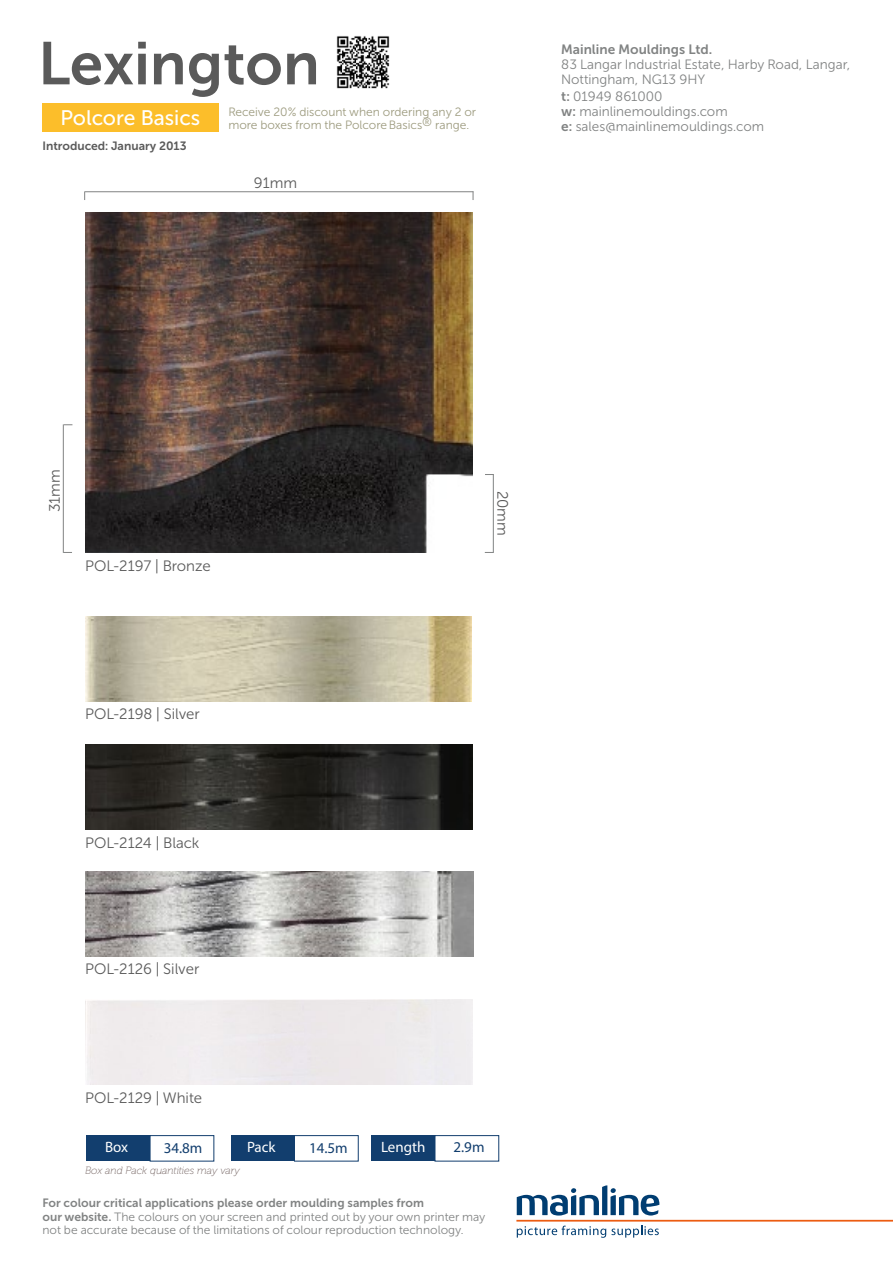
<style>
.page{position:relative;width:893px;height:1263px;background:#fff}
.page>*{position:absolute;margin:0;border:0;box-sizing:border-box;transform-origin:0 0}
.t1{font:60px "Museo Sans Cyrl 700";color:#5a5a5a}
.t2{font:21px "Museo Sans Cyrl 500";color:#fff}
.t3{font:15px "Museo Sans Cyrl 300";color:#5a5a5a}
.t4{font:15px "Myriad Pro";color:#123e6e}
.t5{font:15px "Myriad Pro";color:#fff}
.t6{font:13.5px/15px "Museo Sans Cyrl 300";color:#818383}
.t7{font:13.5px "Museo Sans Cyrl 700";color:#818383}
.t8{font:12px/13.5px "Museo Sans Cyrl 300";color:#818383}
.t9{font:12px "Museo Sans Cyrl 300";color:#9d9b7f}
.t10{font:12px "Museo Sans Cyrl 700";color:#818383}
.t11{font:12px "Museo Sans Cyrl 700";color:#5a5a5a}
.t12{font:italic 10.5px "Museo 100";color:#726260}
.s1{font-family:"Museo Sans Cyrl 700"}
</style>
<div class="page">
<svg style="left:517px;top:1225px;width:142px;height:13px"></svg>
<svg style="left:517px;top:1185px;width:142px;height:30px"></svg>
<hr style="left:516px;top:1220px;width:377px;height:1px;background:#ec5c11">
<img style="left:336px;top:36px;width:54px;height:53px">
<img style="left:85px;top:213px;width:387px;height:340px">
<hr style="left:63px;top:424px;width:1px;height:129px;background:#818383">
<hr style="left:85px;top:191px;width:388px;height:1px;background:#818383">
<hr style="left:493px;top:474px;width:1px;height:79px;background:#818383">
<img style="left:85px;top:617px;width:387px;height:85px">
<img style="left:85px;top:745px;width:387px;height:85px">
<img style="left:85px;top:872px;width:388px;height:85px">
<div style="left:150px;top:1135px;width:64px;height:26px;background:#fff;border:1px solid #123e6e"></div>
<div style="left:86px;top:1135px;width:64px;height:26px;background:#123e6e"></div>
<div style="left:294px;top:1135px;width:64px;height:26px;background:#fff;border:1px solid #123e6e"></div>
<div style="left:231px;top:1135px;width:63px;height:26px;background:#123e6e"></div>
<div style="left:435px;top:1135px;width:64px;height:26px;background:#fff;border:1px solid #123e6e"></div>
<div style="left:371px;top:1135px;width:64px;height:26px;background:#123e6e"></div>
<div style="left:42px;top:104px;width:177px;height:28px;background:#fcbe2a"></div>
<h1 class="t1" style="left:38px;top:30px;width:283px">Lexington</h1>
<p class="t9" style="left:228px;top:105px;width:249px">Receive 20% discount when ordering any 2 or</p>
<h2 class="t2" style="left:60px;top:107px;width:141px">Polcore Basics</h2>
<p class="t9" style="left:228px;top:119px;width:242px">more boxes from the PolcoreBasics® range.</p>
<p class="t11" style="left:43px;top:140px;width:146px">Introduced: January 2013</p>
<p class="t3" style="left:254px;top:174px;width:45px">91mm</p>
<p class="t7" style="left:561px;top:42px;width:152px">Mainline Mouldings Ltd.</p>
<p class="t6" style="left:561px;top:57px;width:291px">83 Langar Industrial Estate, Harby Road, Langar,<br>Nottingham, NG13 9HY</p>
<p class="t6" style="left:561px;top:89px;width:204px"><span class="s1">t:</span> 01949 861000<br><span class="s1">w:</span> mainlinemouldings.com<br><span class="s1">e:</span> sales@mainlinemouldings.com</p>
<p class="t3" style="left:47px;top:512px;width:44px;rotate:-90deg">31mm</p>
<p class="t3" style="left:85px;top:557px;width:127px">POL-2197 | Bronze</p>
<p class="t3" style="left:511px;top:490px;width:47px;rotate:90deg">20mm</p>
<p class="t3" style="left:85px;top:706px;width:116px">POL-2198 | Silver</p>
<p class="t3" style="left:85px;top:834px;width:116px">POL-2124 | Black</p>
<p class="t3" style="left:85px;top:961px;width:116px">POL-2126 | Silver</p>
<p class="t3" style="left:85px;top:1089px;width:119px">POL-2129 | White</p>
<p class="t5" style="left:105px;top:1138px;width:25px">Box</p>
<p class="t4" style="left:164px;top:1138px;width:40px">34.8m</p>
<p class="t5" style="left:247px;top:1138px;width:30px">Pack</p>
<p class="t4" style="left:309px;top:1139px;width:40px">14.5m</p>
<p class="t5" style="left:381px;top:1138px;width:46px">Length</p>
<p class="t4" style="left:453px;top:1138px;width:33px">2.9m</p>
<p class="t12" style="left:85px;top:1164px;width:156px">Box and Pack quantities may vary</p>
<p class="t10" style="left:43px;top:1196px;width:383px">For colour critical applications please order moulding samples from</p>
<p class="t8" style="left:43px;top:1210px;width:445px"><span class="s1">our website.</span> The colours on your screen and printed out by your own printer may not be accurate because of the limitations of colour reproduction technology.</p>
</div>
